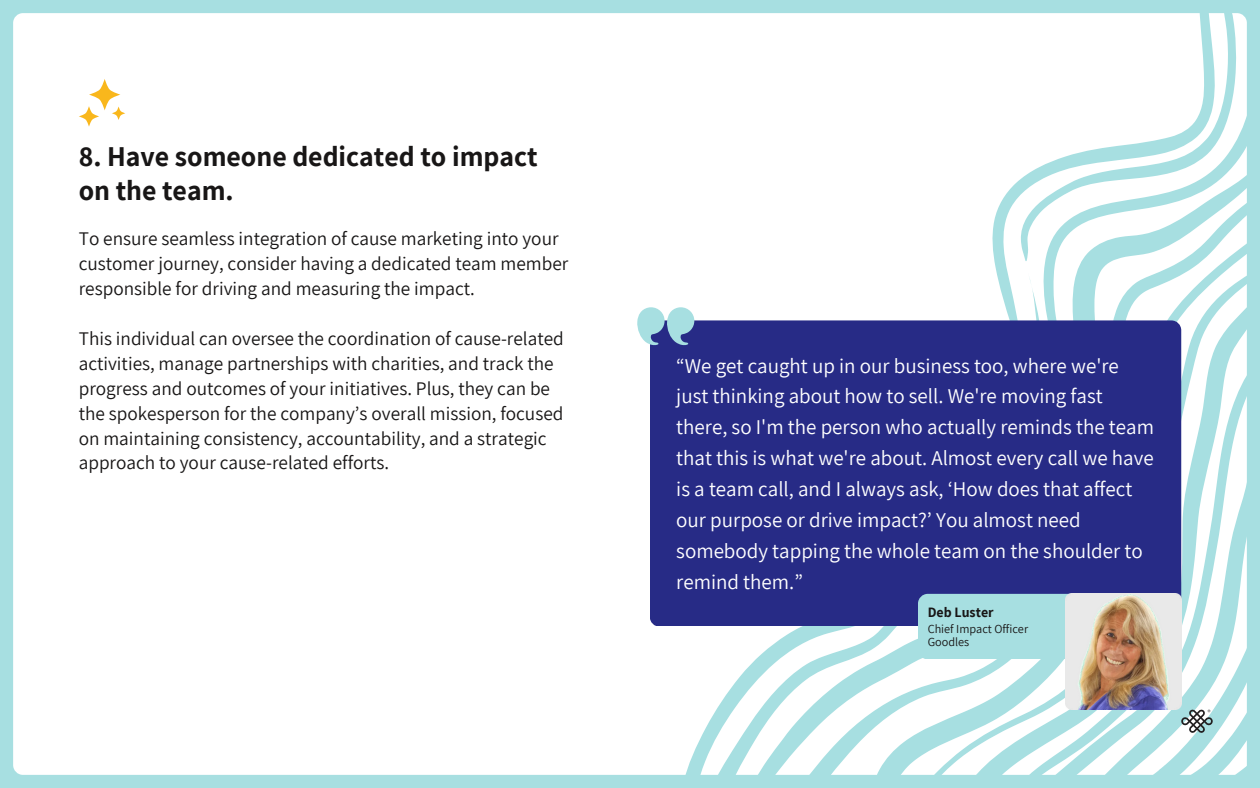
<style>
.page{position:relative;width:1260px;height:788px;background:#fff}
.page>*{position:absolute;margin:0;border:0;box-sizing:border-box;transform-origin:0 0}
.t1{font:700 28px/33.4px "Assistant";color:#181616}
.t2{font:21px/30.8px "Assistant";color:#fff}
.t3{font:19.25px/24.9px "Assistant";color:#181616}
.t4{font:700 14px "Assistant";color:#181616}
.t5{font:12.25px "Assistant";color:#181616}
</style>
<div class="page">
<div style="left:0;top:0;width:1260px;height:787px;background:#a7dfe1"></div>
<div style="left:13px;top:13px;width:1234px;height:761px;background:#fff;border-radius:10px"></div>
<svg style="left:1021px;top:13px;width:215px;height:27px"></svg>
<svg style="left:704px;top:677px;width:36px;height:98px"></svg>
<svg style="left:740px;top:642px;width:36px;height:133px"></svg>
<svg style="left:1053px;top:40px;width:194px;height:121px"></svg>
<svg style="left:776px;top:161px;width:471px;height:614px"></svg>
<svg style="left:871px;top:190px;width:376px;height:585px"></svg>
<svg style="left:914px;top:232px;width:333px;height:543px"></svg>
<svg style="left:953px;top:264px;width:294px;height:511px"></svg>
<svg style="left:1003px;top:294px;width:244px;height:481px"></svg>
<svg style="left:1030px;top:353px;width:217px;height:422px"></svg>
<svg style="left:1076px;top:447px;width:171px;height:328px"></svg>
<svg style="left:1132px;top:564px;width:115px;height:211px"></svg>
<div style="left:650px;top:320px;width:531px;height:306px;background:#272b86;border-radius:10px"></div>
<svg style="left:637px;top:307px;width:57px;height:38px"></svg>
<div style="left:918px;top:593px;width:234px;height:66px;background:#a7dfe1;border-radius:10px"></div>
<svg style="left:79px;top:79px;width:46px;height:48px"></svg>
<img style="left:1066px;top:593px;width:115px;height:116px">
<p class="t1" style="left:79px;top:139px;width:461px">8. Have someone dedicated to impact on the team.</p>
<p class="t3" style="left:79px;top:225px;width:491px">To ensure seamless integration of cause marketing into your customer journey, consider having a dedicated team member responsible for driving and measuring the impact.</p>
<p class="t3" style="left:79px;top:325px;width:487px">This individual can oversee the coordination of cause-related activities, manage partnerships with charities, and track the progress and outcomes of your initiatives. Plus, they can be the spokesperson for the company’s overall mission, focused on maintaining consistency, accountability, and a strategic approach to your cause-related efforts.</p>
<p class="t2" style="left:676px;top:349px;width:479px">“We get caught up in our business too, where we're just thinking about how to sell. We're moving fast there, so I'm the person who actually reminds the team that this is what we're about. Almost every call we have is a team call, and I always ask, ‘How does that affect our purpose or drive impact?’ You almost need somebody tapping the whole team on the shoulder to remind them.”</p>
<p class="t5" style="left:928px;top:620px;width:102px">Chief Impact Officer</p>
<p class="t5" style="left:928px;top:633px;width:43px">Goodles</p>
<p class="t4" style="left:928px;top:602px;width:67px">Deb Luster</p>
</div>
